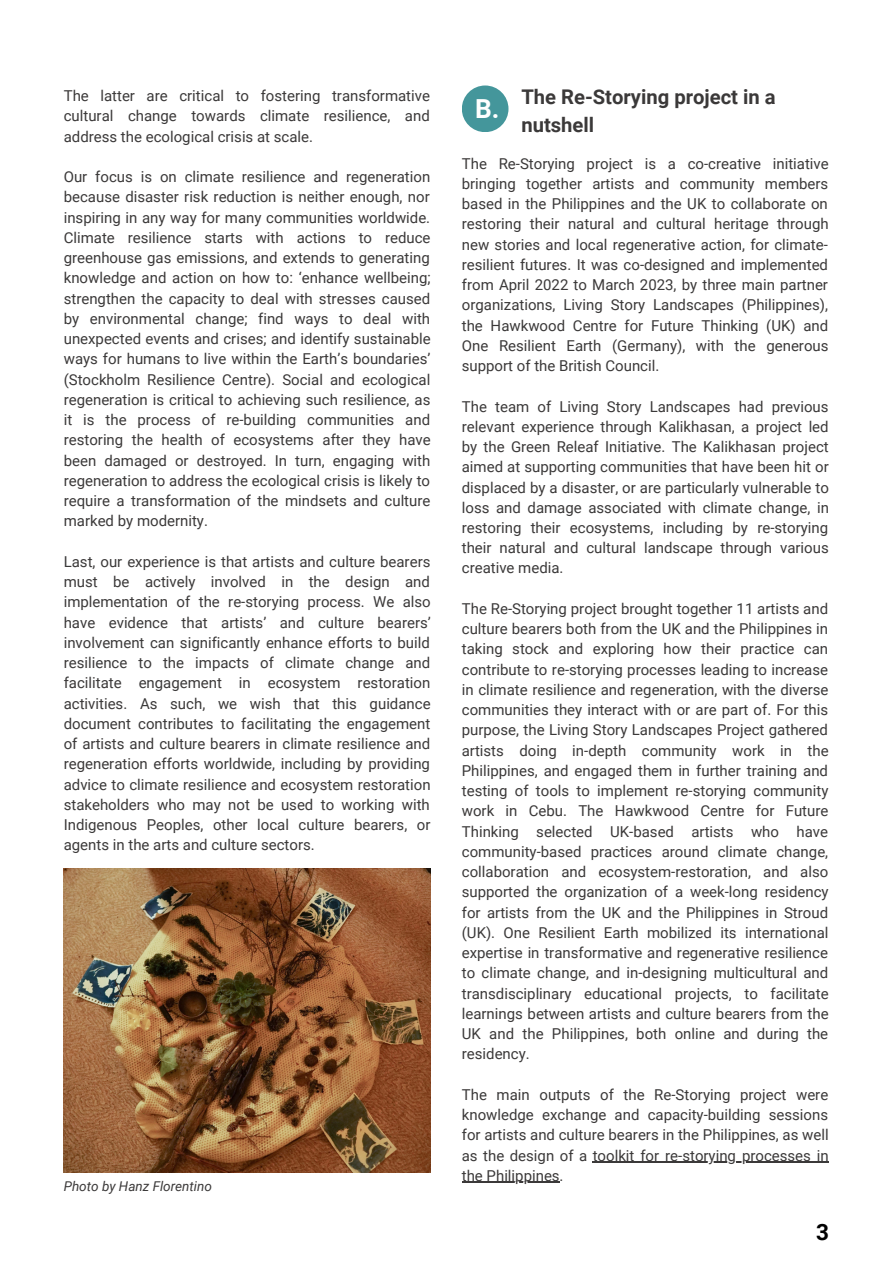
<style>
.page{position:relative;width:893px;height:1264px;background:#fff}
.page>*{position:absolute;margin:0;border:0;box-sizing:border-box;transform-origin:0 0}
.t1{font:700 26.25px "Roboto";color:#fff}
.t2{font:700 22.5px "Roboto";color:#000}
.t3{font:700 20.25px/28px "Roboto";color:#3b3939}
.t4{font:15px/20.2px "Roboto";color:#3b3939;text-align:justify}
.t5{font:italic 13.5px "Roboto";color:#3b3939}
</style>
<div class="page">
<hr style="left:592px;top:1161px;width:236px;height:1px;background:#3b3939">
<hr style="left:462px;top:1181px;width:97px;height:1px;background:#3b3939">
<img style="left:64px;top:869px;width:366px;height:303px">
<div style="left:462px;top:85px;width:46px;height:47px;background:#44969b;border-radius:50%"></div>
<p class="t4" style="left:64px;top:86px;width:368px">The latter are critical to fostering transformative cultural change towards climate resilience, and address the ecological crisis at scale.</p>
<p class="t4" style="left:64px;top:167px;width:368px">Our focus is on climate resilience and regeneration because disaster risk reduction is neither enough, nor inspiring in any way for many communities worldwide.<br>Climate resilience starts with actions to reduce greenhouse gas emissions, and extends to generating knowledge and action on how to: ‘enhance wellbeing; strengthen the capacity to deal with stresses caused by environmental change; find ways to deal with unexpected events and crises; and identify sustainable ways for humans to live within the Earth’s boundaries’ (Stockholm Resilience Centre). Social and ecological regeneration is critical to achieving such resilience, as it is the process of re-building communities and restoring the health of ecosystems after they have been damaged or destroyed. In turn, engaging with regeneration to address the ecological crisis is likely to require a transformation of the mindsets and culture marked by modernity.</p>
<p class="t4" style="left:64px;top:551px;width:368px">Last, our experience is that artists and culture bearers must be actively involved in the design and implementation of the re-storying process. We also have evidence that artists’ and culture bearers’ involvement can significantly enhance efforts to build resilience to the impacts of climate change and facilitate engagement in ecosystem restoration activities. As such, we wish that this guidance document contributes to facilitating the engagement of artists and culture bearers in climate resilience and regeneration efforts worldwide, including by providing advice to climate resilience and ecosystem restoration stakeholders who may not be used to working with Indigenous Peoples, other local culture bearers, or agents in the arts and culture sectors.</p>
<p class="t5" style="left:64px;top:1177px;width:150px">Photo by Hanz Florentino</p>
<p class="t3" style="left:521px;top:83px;width:256px">The Re-Storying project in a nutshell</p>
<p class="t4" style="left:462px;top:153px;width:368px">The Re-Storying project is a co-creative initiative bringing together artists and community members based in the Philippines and the UK to collaborate on restoring their natural and cultural heritage through new stories and local regenerative action, for climate&shy;resilient futures. It was co-designed and implemented from April 2022 to March 2023, by three main partner organizations, Living Story Landscapes (Philippines), the Hawkwood Centre for Future Thinking (UK) and One Resilient Earth (Germany), with the generous support of the British Council.</p>
<p class="t4" style="left:462px;top:396px;width:368px">The team of Living Story Landscapes had previous relevant experience through Kalikhasan, a project led by the Green Releaf Initiative. The Kalikhasan project aimed at supporting communities that have been hit or displaced by a disaster, or are particularly vulnerable to loss and damage associated with climate change, in restoring their ecosystems, including by re-storying their natural and cultural landscape through various creative media.</p>
<p class="t4" style="left:462px;top:598px;width:368px">The Re-Storying project brought together 11 artists and culture bearers both from the UK and the Philippines in taking stock and exploring how their practice can contribute to re-storying processes leading to increase in climate resilience and regeneration, with the diverse communities they interact with or are part of. For this purpose, the Living Story Landscapes Project gathered artists doing in-depth community work in the Philippines, and engaged them in further training and testing of tools to implement re-storying community work in Cebu. The Hawkwood Centre for Future Thinking selected UK-based artists who have community-based practices around climate change, collaboration and ecosystem-restoration, and also supported the organization of a week-long residency for artists from the UK and the Philippines in Stroud (UK). One Resilient Earth mobilized its international expertise in transformative and regenerative resilience to climate change, and in-designing multicultural and transdisciplinary educational projects, to facilitate learnings between artists and culture bearers from the UK and the Philippines, both online and during the residency.</p>
<p class="t4" style="left:462px;top:1084px;width:368px">The main outputs of the Re-Storying project were knowledge exchange and capacity-building sessions for artists and culture bearers in the Philippines, as well as the design of a toolkit for re-storying processes in the Philippines.</p>
<p class="t2" style="left:816px;top:1218px;width:14px">3</p>
<p class="t1" style="left:475px;top:94px;width:26px">B.</p>
</div>
